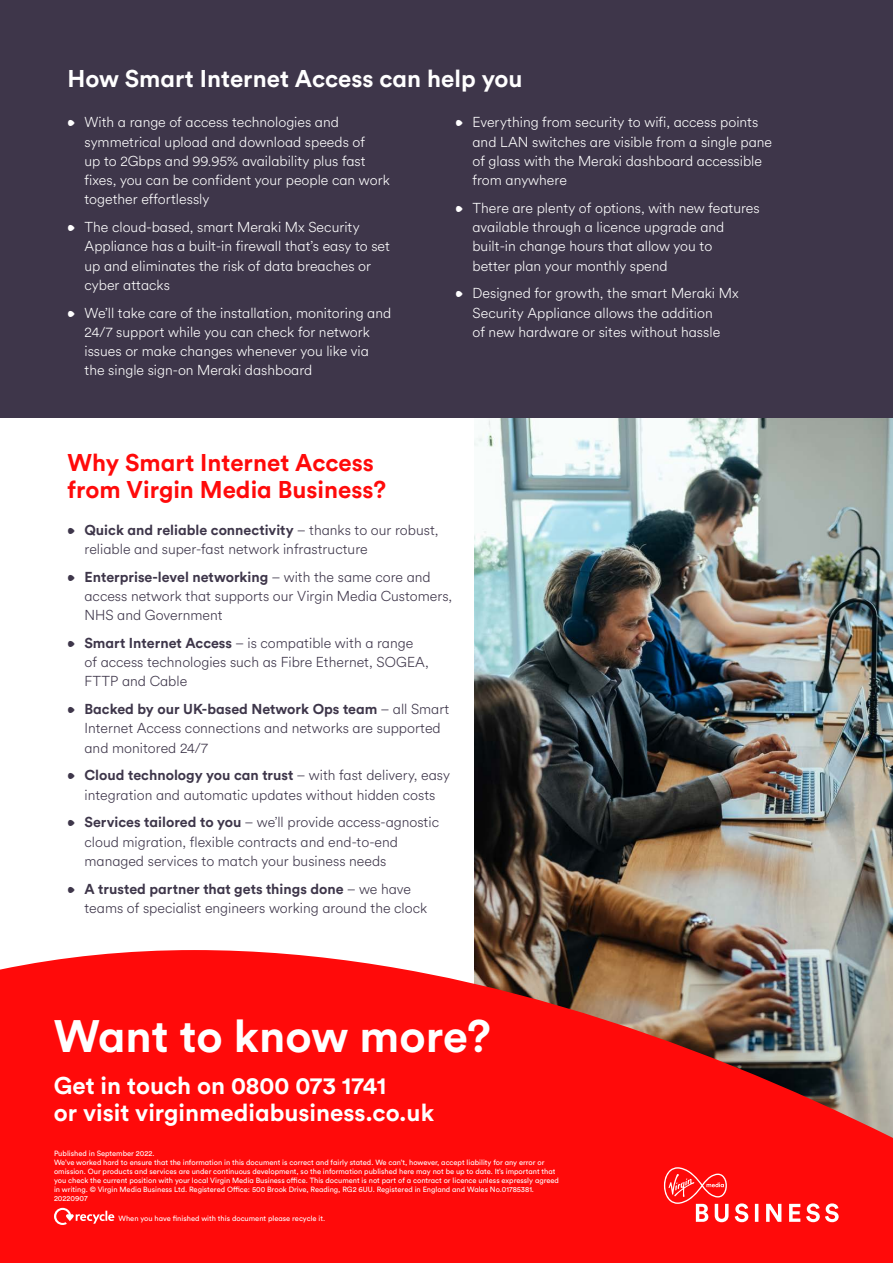
<style>
.page{position:relative;width:893px;height:1263px;background:#fff}
.page>*{position:absolute;margin:0;border:0;box-sizing:border-box;transform-origin:0 0}
.t1{font:700 45px "VM Circular Shout";color:#fff}
.t2{font:700 24px/27px "VM Circular Shout";color:#fff}
.t3{font:700 24px/27px "VM Circular Shout";color:#ff0a0a}
.t4{font:300 14.25px/19.2px "VM Circular Whisper";color:#fff}
.t5{font:300 14.25px/19.2px "VM Circular Whisper";color:#3e364a}
.t6{font:700 14.25px "VM Circular Shout";color:#3e364a}
.t7{font:7.5px/9px "VM Circular Chat";color:#fff}
.s1{font-family:"VM Circular Whisper";font-weight:300}
.s2{font-family:"VM Circular Shout";font-weight:700}
</style>
<div class="page">
<img style="left:475px;top:418px;width:418px;height:532px">
<svg style="left:0;top:950px;width:893px;height:313px;background:#eb1f1d"></svg>
<div style="left:0;top:0;width:893px;height:418px;background:#3e364a"></div>
<svg style="left:54px;top:1208px;width:60px;height:17px"></svg>
<svg style="left:664px;top:1167px;width:175px;height:55px;background:#ff3030"></svg>
<h2 class="t2" style="left:68px;top:64px;width:457px">How Smart Internet Access can help you</h2>
<p class="t4" style="left:85px;top:112px;width:307px;text-indent:-17px">• With a range of access technologies and symmetrical upload and download speeds of<br>up to 2Gbps and 99.95% availability plus fast fixes, you can be confident your people can work together effortlessly</p>
<p class="t4" style="left:85px;top:217px;width:307px;text-indent:-17px">• The cloud-based, smart Meraki Mx Security Appliance has a built-in firewall that’s easy to set up and eliminates the risk of data breaches or cyber attacks</p>
<p class="t4" style="left:85px;top:302px;width:308px;text-indent:-17px">• We’ll take care of the installation, monitoring and 24/7 support while you can check for network issues or make changes whenever you like via the single sign-on Meraki dashboard</p>
<h2 class="t3" style="left:68px;top:448px;width:320px">Why Smart Internet Access from Virgin Media Business?</h2>
<p class="t4" style="left:472px;top:112px;width:301px;text-indent:-17px">• Everything from security to wifi, access points and LAN switches are visible from a single pane of glass with the Meraki dashboard accessible from anywhere</p>
<p class="t4" style="left:472px;top:198px;width:289px;text-indent:-17px">• There are plenty of options, with new features available through a licence upgrade and built-in change hours that allow you to<br>better plan your monthly spend</p>
<p class="t4" style="left:472px;top:283px;width:268px;text-indent:-17px">• Designed for growth, the smart Meraki Mx<br>Security Appliance allows the addition<br>of new hardware or sites without hassle</p>
<p class="t6" style="left:68px;top:520px;width:373px"><span class="s1">•</span> Quick and reliable connectivity <span class="s1">– thanks to our robust,</span></p>
<p class="t5" style="left:85px;top:539px;width:285px">reliable and super-fast network infrastructure</p>
<p class="t6" style="left:68px;top:567px;width:365px"><span class="s1">•</span> Enterprise-level networking <span class="s1">– with the same core and</span></p>
<p class="t5" style="left:85px;top:586px;width:369px">access network that supports our Virgin Media Customers,<br>NHS and Government</p>
<p class="t5" style="left:85px;top:633px;width:346px;text-indent:-17px">• <span class="s2">Smart Internet Access</span> – is compatible with a range of access technologies such as Fibre Ethernet, SOGEA,<br>FTTP and Cable</p>
<p class="t6" style="left:68px;top:699px;width:383px"><span class="s1">•</span> Backed by our UK-based Network Ops team <span class="s1">– all Smart</span></p>
<p class="t5" style="left:85px;top:718px;width:358px">Internet Access connections and networks are supported and monitored 24/7</p>
<p class="t6" style="left:68px;top:765px;width:384px"><span class="s1">•</span> Cloud technology you can trust <span class="s1">– with fast delivery, easy</span></p>
<p class="t5" style="left:85px;top:784px;width:352px">integration and automatic updates without hidden costs</p>
<p class="t5" style="left:85px;top:812px;width:356px;text-indent:-17px">• <span class="s2">Services tailored to you</span> – we’ll provide access-agnostic cloud migration, flexible contracts and end-to-end managed services to match your business needs</p>
<p class="t6" style="left:68px;top:879px;width:345px"><span class="s1">•</span> A trusted partner that gets things done <span class="s1">– we have</span></p>
<p class="t5" style="left:85px;top:898px;width:344px">teams of specialist engineers working around the clock</p>
<h1 class="t1" style="left:54px;top:1005px;width:439px">Want to know more?</h1>
<h2 class="t2" style="left:54px;top:1071px;width:382px">Get in touch on 0800 073 1741<br>or visit virginmediabusiness.co.uk</h2>
<p class="t7" style="left:54px;top:1148px;width:506px">Published in September 2022.<br>We’ve worked hard to ensure that the information in this document is correct and fairly stated. We can’t, however, accept liability for any error or omission. Our products and services are under continuous development, so the information published here may not be up to date. It’s important that you check the current position with your local Virgin Media Business office. This document is not part of a contract or licence unless expressly agreed in writing. © Virgin Media Business Ltd. Registered Office: 500 Brook Drive, Reading, RG2 6UU. Registered in England and Wales No.01785381.<br>20220907</p>
<p class="t7" style="left:119px;top:1214px;width:208px">When you have finished with this document please recycle it.</p>
</div>
